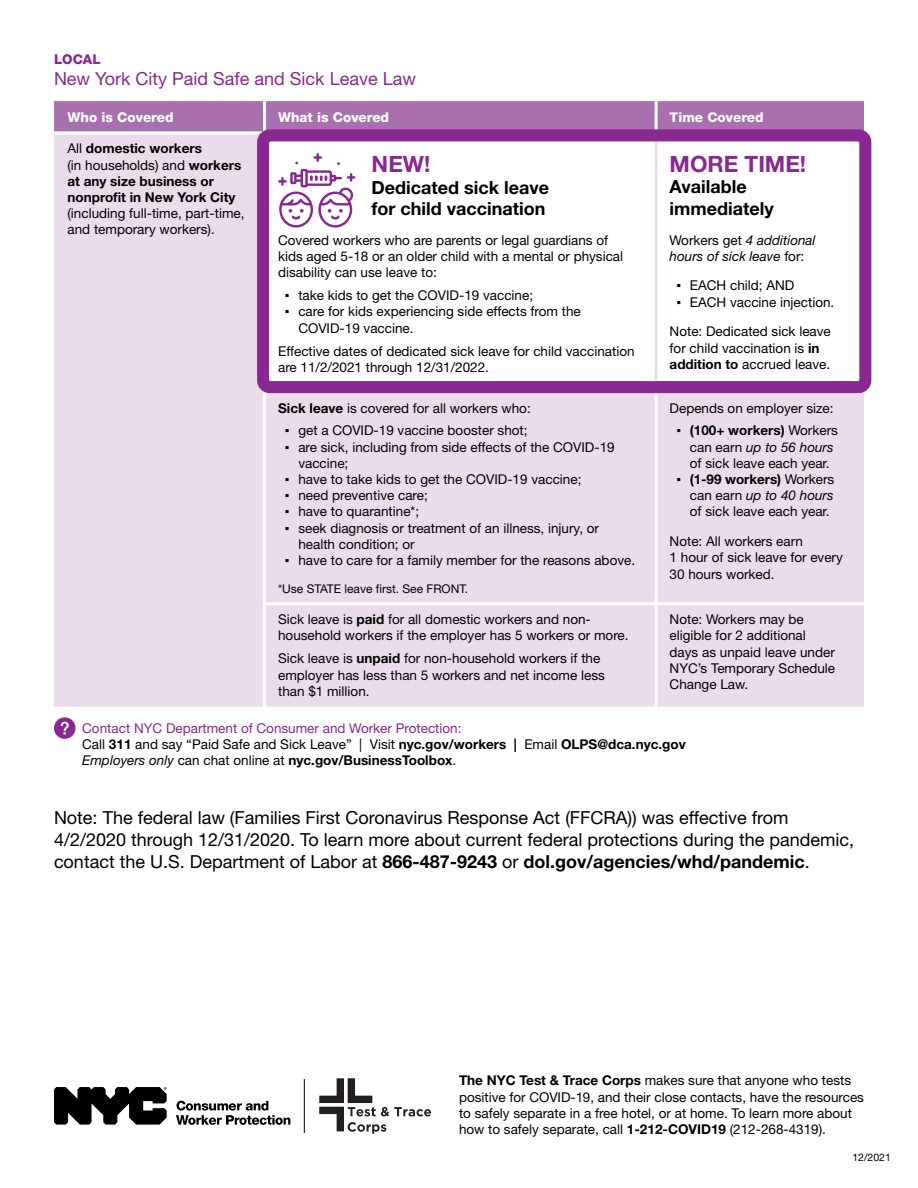
<style>
.page{position:relative;width:918px;height:1188px;background:#fff}
.page>*{position:absolute;margin:0;border:0;box-sizing:border-box;transform-origin:0 0}
.t1{font:700 22.5px "Helvetica Neue LT Std";color:#892890}
.t2{font:18px/21.6px "Helvetica Neue LT Std";color:#000}
.t3{font:700 18px/21.6px "Helvetica Neue LT Std";color:#000}
.t4{font:18px "Helvetica Neue LT Std";color:#892890}
.t5{font:13.5px/16.2px "Helvetica Neue LT Std";color:#000}
.t6{font:700 13.5px/16.2px "Helvetica Neue LT Std";color:#000}
.t7{font:italic 13.5px/16.2px "Helvetica Neue LT Std";color:#000}
.t8{font:800 13.5px "Helvetica Neue LT Std";color:#fff}
.t9{font:800 13.5px "Helvetica Neue LT Std";color:#892890}
.t10{font:12px "Helvetica Neue LT Std";color:#000}
.t11{font:10.5px "Helvetica Neue LT Std";color:#000}
.s1{font-weight:400}
.s2{font-style:normal}
.s3{font-family:"Arial"}
.s4{font-weight:700}
.s5{font-style:italic}
.s6{color:#892890}
</style>
<div class="page">
<div style="left:54px;top:101px;width:810px;height:30px;background:#a870af"></div>
<div style="left:54px;top:134px;width:810px;height:573px;background:#ebdcec"></div>
<svg style="left:270px;top:142px;width:588px;height:238px"></svg>
<hr style="left:263px;top:384px;width:3px;height:218px;background:#fff">
<hr style="left:655px;top:384px;width:3px;height:218px;background:#fff">
<hr style="left:263px;top:605px;width:3px;height:102px;background:#fff">
<hr style="left:655px;top:605px;width:3px;height:102px;background:#fff">
<hr style="left:263px;top:602px;width:393px;height:3px;background:#fff">
<hr style="left:656px;top:602px;width:208px;height:3px;background:#fff">
<hr style="left:655px;top:134px;width:3px;height:247px;background:#ebdcec">
<hr style="left:263px;top:101px;width:3px;height:30px;background:#fff">
<hr style="left:655px;top:101px;width:3px;height:30px;background:#fff">
<svg style="left:278px;top:153px;width:78px;height:76px"></svg>
<div style="left:54px;top:717px;width:21px;height:22px;background:#892890;border-radius:50%"></div>
<svg style="left:61px;top:722px;width:8px;height:13px"></svg>
<svg style="left:176px;top:1101px;width:114px;height:24px"></svg>
<svg style="left:54px;top:1087px;width:113px;height:38px"></svg>
<hr style="left:304px;top:1079px;width:1px;height:54px;background:#000">
<svg style="left:319px;top:1078px;width:112px;height:56px"></svg>
<div style="left:257px;top:129px;width:614px;height:264px;border:12px solid #892890;border-radius:7px"></div>
<p class="t9" style="left:54px;top:51px;width:48px">LOCAL</p>
<h2 class="t4" style="left:54px;top:68px;width:363px">New York City Paid Safe and Sick Leave Law</h2>
<p class="t8" style="left:68px;top:109px;width:108px">Who is Covered</p>
<p class="t8" style="left:278px;top:109px;width:113px">What is Covered</p>
<p class="t8" style="left:670px;top:109px;width:95px">Time Covered</p>
<p class="t6" style="left:68px;top:140px;width:175px"><span class="s1">All</span> domestic workers<br><span class="s1">(in households) and</span> workers at any size business or nonprofit in New York City</p>
<p class="t5" style="left:68px;top:205px;width:179px">(including full-time, part-time, and temporary workers).</p>
<h1 class="t1" style="left:670px;top:150px;width:138px">MORE TIME!</h1>
<h2 class="t3" style="left:670px;top:176px;width:106px">Available immediately</h2>
<p class="t7" style="left:670px;top:231px;width:148px"><span class="s2">Workers get</span> 4 additional hours of sick leave <span class="s2">for:</span></p>
<p class="t5" style="left:676px;top:277px;width:120px"><span class="s3">▪</span> EACH child; AND</p>
<p class="t5" style="left:670px;top:287px;width:166px;line-height:29.7px;text-align:center"><span class="s3">▪</span> EACH vaccine injection.<br>Note: Dedicated sick leave</p>
<p class="t5" style="left:670px;top:339px;width:162px">for child vaccination is <span class="s4">in addition to</span> accrued leave.</p>
<h1 class="t1" style="left:372px;top:150px;width:60px">NEW!</h1>
<h2 class="t3" style="left:372px;top:176px;width:179px">Dedicated sick leave for child vaccination</h2>
<p class="t5" style="left:278px;top:232px;width:347px">Covered workers who are parents or legal guardians of kids aged 5-18 or an older child with a mental or physical disability can use leave to:</p>
<p class="t5" style="left:285px;top:287px;width:250px"><span class="s3">▪</span> take kids to get the COVID-19 vaccine;</p>
<p class="t5" style="left:298px;top:303px;width:284px;text-indent:-14px"><span class="s3">▪</span> care for kids experiencing side effects from the<br>COVID-19 vaccine.</p>
<p class="t5" style="left:278px;top:343px;width:358px">Effective dates of dedicated sick leave for child vaccination are 11/2/2021 through 12/31/2022.</p>
<p class="t5" style="left:278px;top:399px;width:254px"><span class="s4">Sick leave</span> is covered for all workers who:</p>
<p class="t5" style="left:285px;top:422px;width:244px"><span class="s3">▪</span> get a COVID-19 vaccine booster shot;</p>
<p class="t5" style="left:298px;top:439px;width:318px;text-indent:-14px"><span class="s3">▪</span> are sick, including from side effects of the COVID-19 vaccine;</p>
<p class="t5" style="left:285px;top:471px;width:298px"><span class="s3">▪</span> have to take kids to get the COVID-19 vaccine;</p>
<p class="t5" style="left:285px;top:487px;width:145px"><span class="s3">▪</span> need preventive care;</p>
<p class="t5" style="left:285px;top:503px;width:136px"><span class="s3">▪</span> have to quarantine*;</p>
<p class="t5" style="left:298px;top:520px;width:302px;text-indent:-14px"><span class="s3">▪</span> seek diagnosis or treatment of an illness, injury, or health condition; or</p>
<p class="t5" style="left:285px;top:552px;width:352px"><span class="s3">▪</span> have to care for a family member for the reasons above.</p>
<p class="t10" style="left:278px;top:582px;width:192px">*Use STATE leave first. See FRONT.</p>
<p class="t5" style="left:670px;top:399px;width:166px">Depends on employer size:</p>
<p class="t5" style="left:690px;top:422px;width:150px;text-indent:-14px"><span class="s3">▪</span> <span class="s4">(100+ workers)</span> Workers can earn <span class="s5">up to 56 hours </span>of sick leave each year.</p>
<p class="t5" style="left:690px;top:471px;width:146px;text-align:justify;text-indent:-14px"><span class="s3">▪</span> <span class="s4">(1-99 workers)</span> Workers can earn <span class="s5">up to 40 hours </span>of sick leave each year.</p>
<p class="t5" style="left:670px;top:533px;width:175px">Note: All workers earn<br>1 hour of sick leave for every<br>30 hours worked.</p>
<p class="t5" style="left:278px;top:611px;width:352px">Sick leave is <span class="s4">paid</span> for all domestic workers and non&shy;household workers if the employer has 5 workers or more.</p>
<p class="t5" style="left:278px;top:650px;width:328px">Sick leave is <span class="s4">unpaid</span> for non-household workers if the employer has less than 5 workers and net income less than $1 million.</p>
<p class="t5" style="left:670px;top:611px;width:167px">Note: Workers may be eligible for 2 additional days as unpaid leave under<br>NYC’s Temporary Schedule<br>Change Law.</p>
<p class="t5" style="left:82px;top:720px;width:605px"><span class="s6">Contact NYC Department of Consumer and Worker Protection:<br></span>Call <span class="s4">311</span> and say “Paid Safe and Sick Leave” | Visit <span class="s4">nyc.gov/workers |</span> Email <span class="s4">OLPS@dca.nyc.gov<br></span><span class="s5">Employers only</span> can chat online at <span class="s4">nyc.gov/BusinessToolbox</span>.</p>
<p class="t2" style="left:54px;top:807px;width:802px">Note: The federal law (Families First Coronavirus Response Act (FFCRA)) was effective from<br>4/2/2020 through 12/31/2020. To learn more about current federal protections during the pandemic, contact the U.S. Department of Labor at <span class="s4">866-487-9243</span> or <span class="s4">dol.gov/agencies/whd/pandemic</span>.</p>
<p class="t5" style="left:459px;top:1072px;width:407px"><span class="s4">The NYC Test &amp; Trace Corps</span> makes sure that anyone who tests positive for COVID-19, and their close contacts, have the resources to safely separate in a free hotel, or at home. To learn more about how to safely separate, call <span class="s4">1-212-COVID19</span> (212-268-4319).</p>
<p class="t11" style="left:852px;top:1151px;width:40px">12/2021</p>
</div>
